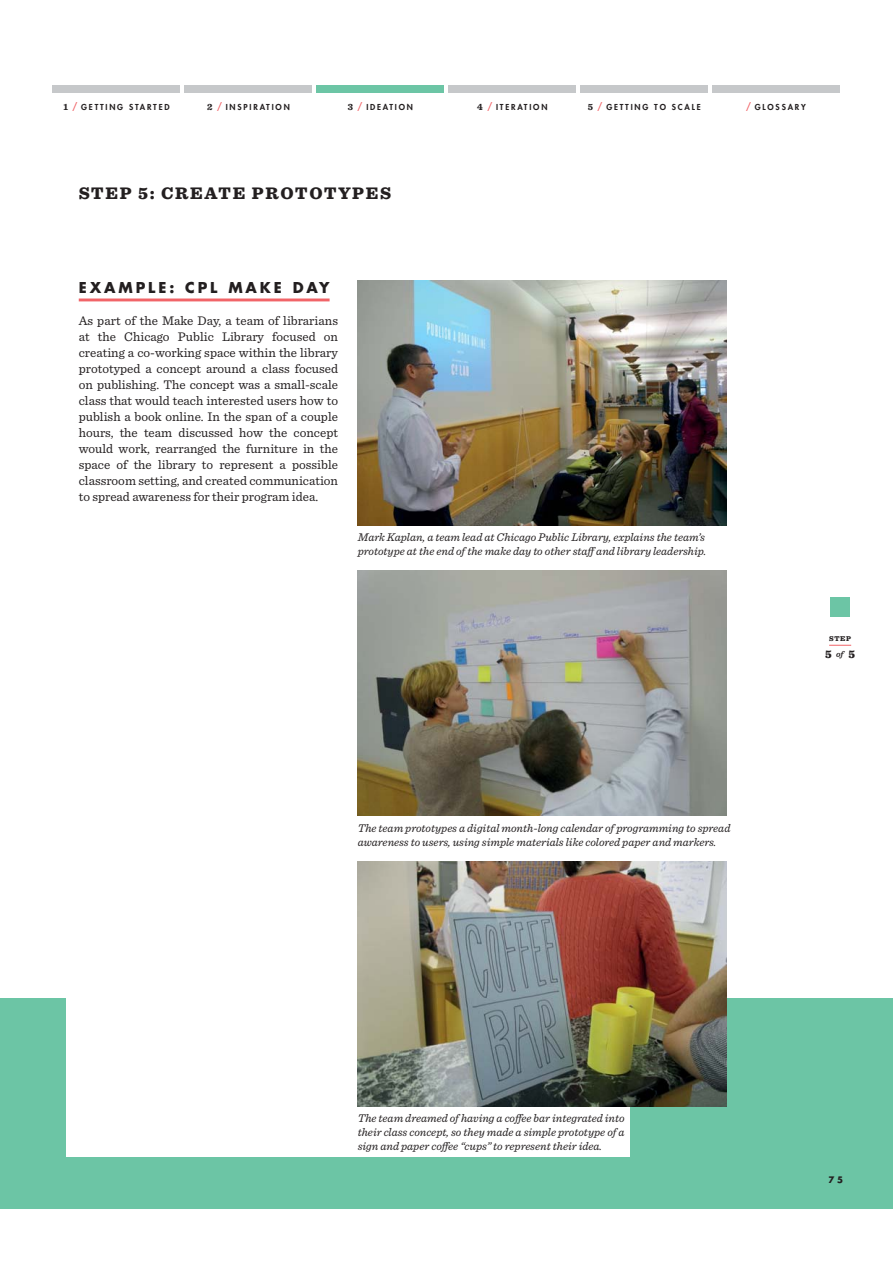
<style>
.page{position:relative;width:893px;height:1263px;background:#fff}
.page>*{position:absolute;margin:0;border:0;box-sizing:border-box;transform-origin:0 0}
.t1{font:900 17.55px "Sentinel";letter-spacing:.1em;color:#231f20}
.t2{font:700 14.55px "Futura Std";letter-spacing:.2em;color:#231f20}
.t3{font:13.2px/16px "Sentinel";color:#231f20;text-align:justify}
.t4{font:italic 11.7px/14px "Sentinel";color:#231f20}
.t5{font:900 11.7px "Sentinel";color:#231f20}
.t6{font:700 8.7px "Futura Std";color:#231f20}
.t7{font:800 7.95px "Futura Std";letter-spacing:.225em;color:#231f20}
.t8{font:900 7.35px "Sentinel";color:#231f20}
.s1{font-family:"Sentinel";font-weight:700;font-size:9.45px}
.s2{font-family:"Sentinel";font-weight:700;font-size:9.75px;color:#f16468}
.s3{font-weight:600;font-style:italic;font-size:8.7px}
.s4{font-weight:600;font-style:italic;font-size:7.35px}
</style>
<div class="page">
<div style="left:0;top:999px;width:893px;height:210px;background:#6cc5a5"></div>
<div style="left:66px;top:159px;width:564px;height:997px;background:#fff"></div>
<div style="left:712px;top:85px;width:128px;height:8px;background:#c6c8ca"></div>
<div style="left:448px;top:85px;width:128px;height:8px;background:#c6c8ca"></div>
<div style="left:184px;top:85px;width:128px;height:8px;background:#c6c8ca"></div>
<div style="left:580px;top:85px;width:128px;height:8px;background:#c6c8ca"></div>
<div style="left:316px;top:85px;width:128px;height:8px;background:#6cc5a5"></div>
<div style="left:53px;top:85px;width:127px;height:8px;background:#c6c8ca"></div>
<hr style="left:79px;top:299px;width:251px;height:2px;background:#f16468">
<img style="left:358px;top:281px;width:368px;height:244px">
<img style="left:358px;top:571px;width:368px;height:245px">
<img style="left:358px;top:861px;width:368px;height:245px">
<div style="left:830px;top:597px;width:20px;height:20px;background:#6cc5a5"></div>
<svg style="left:829px;top:645px;width:22px;height:1px"></svg>
<p class="t7" style="left:63px;top:103px;width:108px"><span class="s1">1</span> <span class="s2">/</span> GETTING STARTED</p>
<p class="t7" style="left:207px;top:103px;width:84px"><span class="s1">2</span> <span class="s2">/</span> INSPIRATION</p>
<p class="t7" style="left:348px;top:103px;width:67px"><span class="s1">3</span> <span class="s2">/</span> IDEATION</p>
<p class="t7" style="left:477px;top:103px;width:72px"><span class="s1">4</span> <span class="s2">/</span> ITERATION</p>
<p class="t7" style="left:588px;top:103px;width:114px"><span class="s1">5</span> <span class="s2">/</span> GETTING TO SCALE</p>
<p class="t7" style="left:747px;top:103px;width:61px"><span class="s2">/</span> GLOSSARY</p>
<h1 class="t1" style="left:79px;top:188px;width:314px">STEP 5: CREATE PROTOTYPES</h1>
<p class="t2" style="left:79px;top:279px;width:252px">EXAMPLE: CPL MAKE DAY</p>
<p class="t3" style="left:79px;top:313px;width:261px">As part of the Make Day, a team of librarians at the Chicago Public Library focused on creating a co-working space within the library prototyped a concept around a class focused on publishing. The concept was a small-scale class that would teach interested users how to publish a book online. In the span of a couple hours, the team discussed how the concept would work, rearranged the furniture in the space of the library to represent a possible classroom setting, and created communication to spread awareness for their program idea.</p>
<p class="t4" style="left:358px;top:531px;width:350px">Mark Kaplan, a team lead at Chicago Public Library, explains the team’s prototype at the end of the make day to other staff and library leadership.</p>
<p class="t8" style="left:829px;top:636px;width:24px">STEP</p>
<p class="t5" style="left:825px;top:650px;width:31px">5 <span class="s3">of</span> <span class="s4">-</span>5</p>
<p class="t4" style="left:358px;top:821px;width:374px">The team prototypes a digital month-long calendar of programming to spread awareness to users, using simple materials like colored paper and markers.</p>
<p class="t4" style="left:358px;top:1112px;width:268px;text-align:justify">The team dreamed of having a coffee bar integrated into their class concept, so they made a simple prototype of a sign and paper coffee “cups” to represent their idea.</p>
<p class="t6" style="left:828px;top:1175px;width:16px">7 5</p>
</div>
